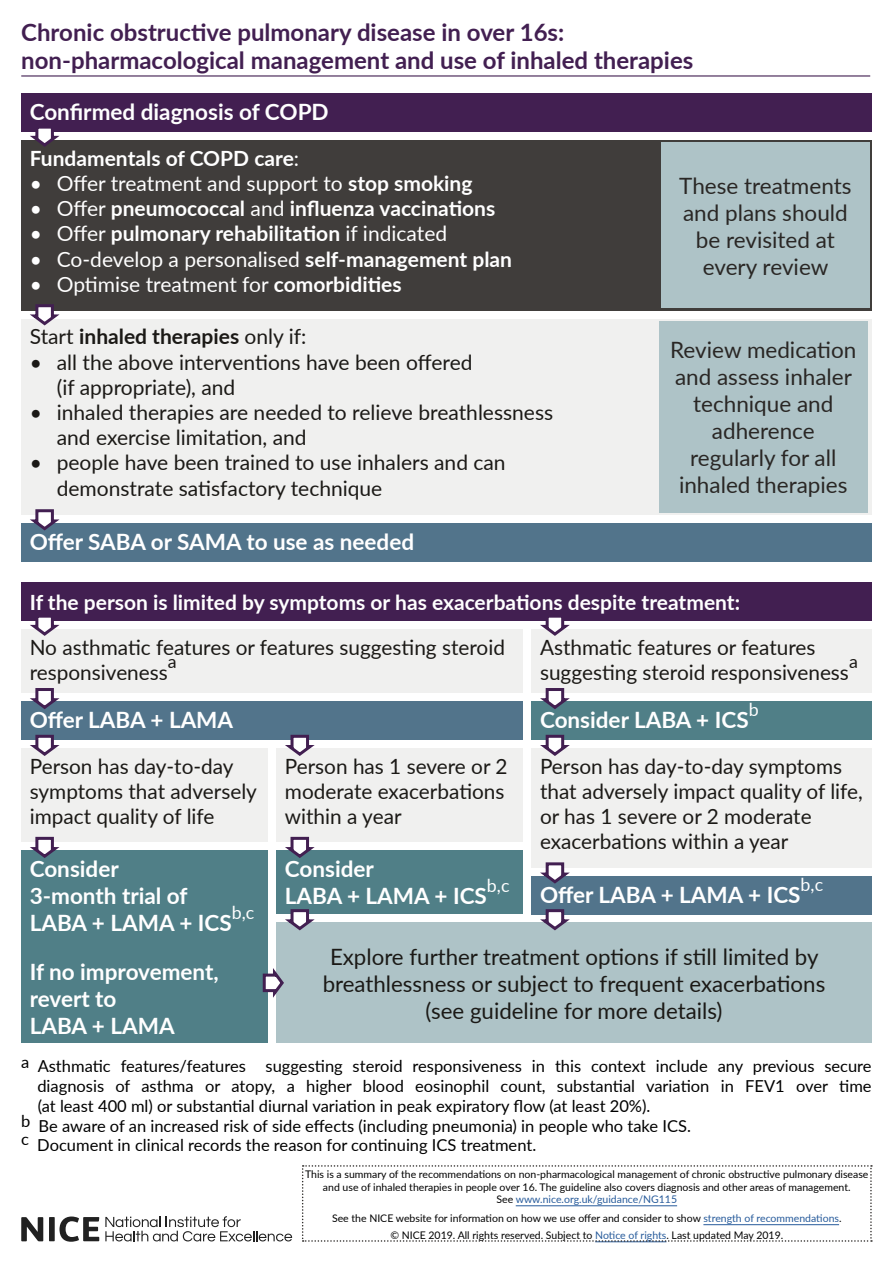
<style>
.page{position:relative;width:893px;height:1263px;background:#fff}
.page>*{position:absolute;margin:0;border:0;box-sizing:border-box;transform-origin:0 0}
.t1{font:700 24px/28.8px "Lato";color:#421f51}
.t2{font:700 22.5px/27px "Lato";color:#fff}
.t3{font:22.5px/27px "Lato";color:#2a2725;text-align:center}
.t4{font:22.5px/27px "Lato";color:#1b1916;text-align:center}
.t5{font:21px/25.2px "Lato";color:#1b1916}
.t6{font:700 21px "Lato";color:#fff}
.t7{font:21px "Lato";color:#fff}
.t8{font:700 21px "Lato";color:#1b1916}
.t9{font:18px "Lato";color:#fff}
.t10{font:18px "Lato";color:#1b1916}
.t11{font:16.5px/19.8px "Lato";color:#000}
.t12{font:10.5px/12.6px "Lato";color:#000;text-align:center}
.s1{font-weight:400}
.s2{font-weight:700}
.s3{color:#fff}
.s4{color:#275b9b}
</style>
<div class="page">
<svg style="left:105px;top:1216px;width:187px;height:25px"></svg>
<svg style="left:21px;top:1217px;width:22px;height:24px"></svg>
<div style="left:49px;top:1217px;width:6px;height:24px;background:#212121"></div>
<svg style="left:59px;top:1216px;width:40px;height:26px"></svg>
<svg style="left:302px;top:1165px;width:570px;height:77px"></svg>
<hr style="left:21px;top:75px;width:849px;height:2px;background:#421f51">
<div style="left:21px;top:140px;width:851px;height:170px;background:#403d3b"></div>
<div style="left:661px;top:142px;width:209px;height:166px;background:#aec3c7"></div>
<div style="left:21px;top:319px;width:851px;height:195px;background:#f0f0ef"></div>
<div style="left:21px;top:94px;width:851px;height:38px;background:#421f51"></div>
<div style="left:21px;top:523px;width:851px;height:38px;background:#52748b"></div>
<div style="left:21px;top:583px;width:851px;height:38px;background:#421f51"></div>
<svg style="left:25px;top:304px;width:34px;height:22px"></svg>
<div style="left:21px;top:629px;width:502px;height:64px;background:#f0f0ef"></div>
<svg style="left:30px;top:617px;width:29px;height:19px"></svg>
<div style="left:531px;top:629px;width:341px;height:64px;background:#f0f0ef"></div>
<svg style="left:540px;top:617px;width:29px;height:19px"></svg>
<div style="left:21px;top:702px;width:502px;height:38px;background:#52748b"></div>
<div style="left:531px;top:702px;width:341px;height:38px;background:#507f87"></div>
<svg style="left:30px;top:128px;width:29px;height:19px"></svg>
<div style="left:531px;top:748px;width:341px;height:119px;background:#f0f0ef"></div>
<div style="left:531px;top:876px;width:341px;height:38px;background:#52748b"></div>
<div style="left:21px;top:748px;width:247px;height:94px;background:#f0f0ef"></div>
<div style="left:276px;top:748px;width:247px;height:94px;background:#f0f0ef"></div>
<div style="left:276px;top:850px;width:247px;height:64px;background:#507f87"></div>
<div style="left:21px;top:850px;width:247px;height:193px;background:#507f87"></div>
<div style="left:276px;top:923px;width:596px;height:120px;background:#aec3c7"></div>
<svg style="left:25px;top:688px;width:34px;height:21px"></svg>
<svg style="left:535px;top:688px;width:34px;height:21px"></svg>
<svg style="left:30px;top:734px;width:29px;height:22px"></svg>
<svg style="left:540px;top:734px;width:29px;height:22px"></svg>
<svg style="left:535px;top:862px;width:34px;height:22px"></svg>
<svg style="left:30px;top:836px;width:29px;height:22px"></svg>
<svg style="left:535px;top:909px;width:34px;height:22px"></svg>
<svg style="left:285px;top:836px;width:29px;height:22px"></svg>
<svg style="left:280px;top:909px;width:34px;height:22px"></svg>
<svg style="left:262px;top:968px;width:22px;height:30px"></svg>
<svg style="left:285px;top:734px;width:29px;height:22px"></svg>
<div style="left:659px;top:321px;width:208px;height:191px;background:#aec3c7"></div>
<svg style="left:25px;top:509px;width:34px;height:22px"></svg>
<p class="t1" style="left:21px;top:16px;width:674px">Chronic obstructive pulmonary disease in over 16s: non-pharmacological management and use of inhaled therapies</p>
<p class="t2" style="left:30px;top:97px;width:300px">Confirmed diagnosis of COPD</p>
<p class="t6" style="left:30px;top:143px;width:271px">Fundamentals of COPD care<span class="s1">:</span></p>
<p class="t7" style="left:30px;top:168px;width:444px">• Offer treatment and support to <span class="s2">stop smoking</span></p>
<p class="t6" style="left:30px;top:193px;width:467px"><span class="s1">• Offer</span> pneumococcal <span class="s1">and</span> influenza vaccinations</p>
<p class="t6" style="left:30px;top:218px;width:419px"><span class="s1">• Offer</span> pulmonary rehabilitation <span class="s1">if indicated</span></p>
<p class="t7" style="left:30px;top:244px;width:484px">• Co-develop a personalised <span class="s2">self-management plan</span></p>
<p class="t7" style="left:30px;top:269px;width:373px">• Optimise treatment for <span class="s2">comorbidities</span></p>
<p class="t8" style="left:30px;top:321px;width:278px"><span class="s1">Start</span> inhaled therapies <span class="s1">only if:</span></p>
<p class="t5" style="left:57px;top:348px;width:417px;text-indent:-27px">• all the above interventions have been offered (if appropriate), and</p>
<p class="t5" style="left:57px;top:399px;width:498px;text-indent:-27px">• inhaled therapies are needed to relieve breathlessness and exercise limitation, and</p>
<p class="t5" style="left:57px;top:449px;width:450px;text-indent:-27px">• people have been trained to use inhalers and can demonstrate satisfactory technique</p>
<p class="t2" style="left:30px;top:527px;width:386px">Offer SABA or SAMA to use as needed</p>
<p class="t3" style="left:679px;top:171px;width:174px">These treatments and plans should be revisited at every review</p>
<p class="t3" style="left:670px;top:336px;width:188px">Review medication and assess inhaler technique and adherence regularly for all inhaled therapies</p>
<p class="t6" style="left:30px;top:587px;width:712px">If the person is limited by symptoms or has exacerbations despite treatment:</p>
<p class="t5" style="left:30px;top:634px;width:477px">No asthmatic features or features suggesting steroid responsiveness</p>
<p class="t5" style="left:540px;top:634px;width:310px">Asthmatic features or features suggesting steroid responsiveness</p>
<p class="t10" style="left:168px;top:648px;width:10px">a</p>
<p class="t10" style="left:849px;top:648px;width:10px">a</p>
<p class="t9" style="left:749px;top:697px;width:11px">b</p>
<p class="t2" style="left:30px;top:706px;width:205px">Offer LABA + LAMA</p>
<p class="t2" style="left:540px;top:706px;width:210px">Consider LABA + ICS</p>
<p class="t5" style="left:30px;top:753px;width:229px">Person has day-to-day symptoms that adversely impact quality of life</p>
<p class="t5" style="left:285px;top:753px;width:224px">Person has 1 severe or 2 moderate exacerbations within a year</p>
<p class="t2" style="left:285px;top:854px;width:204px">Consider<br>LABA + LAMA + ICS</p>
<p class="t2" style="left:30px;top:854px;width:204px">Consider<br>3-month trial of<br>LABA + LAMA + ICS</p>
<p class="t9" style="left:487px;top:873px;width:24px">b,c</p>
<p class="t9" style="left:232px;top:900px;width:24px">b,c</p>
<p class="t5" style="left:540px;top:753px;width:324px">Person has day-to-day symptoms that adversely impact quality of life, or has 1 severe or 2 moderate exacerbations within a year</p>
<p class="t2" style="left:540px;top:880px;width:262px">Offer LABA + LAMA + ICS</p>
<p class="t9" style="left:801px;top:871px;width:24px">b,c</p>
<p class="t4" style="left:323px;top:942px;width:504px">Explore further treatment options if still limited by breathlessness or subject to frequent exacerbations (see guideline for more details)</p>
<p class="t11" style="left:21px;top:1055px;width:852px">a<span class="s3">x</span>Asthmatic features/features suggesting steroid responsiveness in this context include any previous secure <span class="s3">xx</span>diagnosis of asthma or atopy, a higher blood eosinophil count, substantial variation in FEV1 over time <span class="s3">xx</span>(at least 400 ml) or substantial diurnal variation in peak expiratory flow (at least 20%).<br>b<span class="s3">x</span>Be aware of an increased risk of side effects (including pneumonia) in people who take ICS.<br>c<span class="s3">x</span>Document in clinical records the reason for continuing ICS treatment.</p>
<p class="t2" style="left:30px;top:957px;width:191px">If no improvement, revert to<br>LABA + LAMA</p>
<p class="t12" style="left:305px;top:1167px;width:565px">This is a summary of the recommendations on non-pharmacological management of chronic obstructive pulmonary disease and use of inhaled therapies in people over 16. The guideline also covers diagnosis and other areas of management.<br>See <span class="s4">www.nice.org.uk/guidance/NG115</span></p>
<p class="t12" style="left:332px;top:1209px;width:511px;line-height:17.1px">See the NICE website for information on how we use offer and consider to show <span class="s4">strength of recommendations</span>. © NICE 2019. All rights reserved. Subject to <span class="s4">Notice of rights</span>. Last updated May 2019.</p>
</div>
